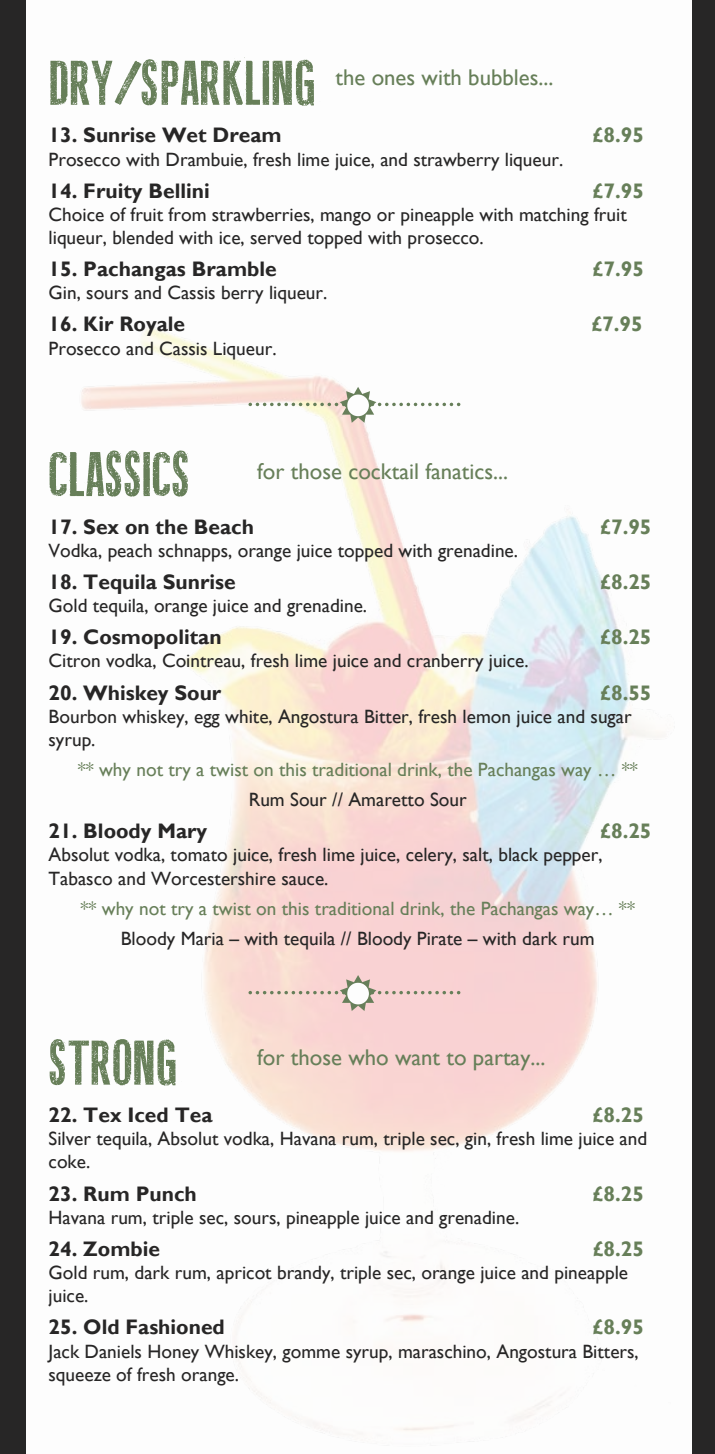
<style>
.page{position:relative;width:715px;height:1454px;background:#fff}
.page>*{position:absolute;margin:0;border:0;box-sizing:border-box;transform-origin:0 0}
.t1{font:63px "Fine Eroded";color:#677f59;scale:1.06 1}
.t2{font:22.75px "Gill Sans";color:#677f59}
.t3{font:700 21px "Gill Sans";color:#272626}
.t4{font:700 21px "Gill Sans";color:#677f59}
.t5{font:19.25px/23.1px "Gill Sans";color:#272626}
.t6{font:19.25px "Gill Sans";color:#677f59}
</style>
<div class="page">
<div style="left:0;top:0;width:714px;height:1453px;background:#272626"></div>
<div style="left:26px;top:0;width:665px;height:1453px;background:#fdfdfd"></div>
<img style="left:81px;top:327px;width:611px;height:1126px">
<svg style="left:250px;top:386px;width:215px;height:37px"></svg>
<svg style="left:250px;top:974px;width:215px;height:37px;background:#f4d3d0"></svg>
<h1 class="t1" style="left:49px;top:50px;width:253px">DRY/SPARKLING</h1>
<p class="t2" style="left:335px;top:64px;width:219px">the ones with bubbles...</p>
<p class="t3" style="left:49px;top:123px;width:234px">13. Sunrise Wet Dream</p>
<p class="t4" style="left:592px;top:123px;width:53px">£8.95</p>
<p class="t5" style="left:49px;top:148px;width:516px">Prosecco with Drambuie, fresh lime juice, and strawberry liqueur.</p>
<p class="t3" style="left:49px;top:178px;width:163px">14. Fruity Bellini</p>
<p class="t4" style="left:592px;top:178px;width:53px">£7.95</p>
<p class="t5" style="left:49px;top:203px;width:579px">Choice of fruit from strawberries, mango or pineapple with matching fruit liqueur, blended with ice, served topped with prosecco.</p>
<p class="t3" style="left:49px;top:256px;width:229px">15. Pachangas Bramble</p>
<p class="t4" style="left:592px;top:256px;width:53px">£7.95</p>
<p class="t5" style="left:49px;top:282px;width:280px">Gin, sours and Cassis berry liqueur.</p>
<p class="t3" style="left:49px;top:312px;width:138px">16. Kir Royale</p>
<p class="t4" style="left:591px;top:312px;width:53px">£7.95</p>
<p class="t5" style="left:49px;top:337px;width:229px">Prosecco and Cassis Liqueur.</p>
<h1 class="t1" style="left:49px;top:441px;width:135px">CLASSICS</h1>
<p class="t2" style="left:257px;top:458px;width:252px">for those cocktail fanatics...</p>
<p class="t3" style="left:49px;top:514px;width:207px">17. Sex on the Beach</p>
<p class="t4" style="left:600px;top:514px;width:53px">£7.95</p>
<p class="t5" style="left:49px;top:539px;width:471px">Vodka, peach schnapps, orange juice topped with grenadine.</p>
<p class="t3" style="left:49px;top:569px;width:189px">18. Tequila Sunrise</p>
<p class="t4" style="left:600px;top:569px;width:53px">£8.25</p>
<p class="t5" style="left:49px;top:594px;width:320px">Gold tequila, orange juice and grenadine.</p>
<p class="t3" style="left:49px;top:624px;width:174px">19. Cosmopolitan</p>
<p class="t4" style="left:600px;top:624px;width:53px">£8.25</p>
<p class="t5" style="left:49px;top:650px;width:481px">Citron vodka, Cointreau, fresh lime juice and cranberry juice.</p>
<p class="t3" style="left:49px;top:680px;width:174px">20. Whiskey Sour</p>
<p class="t4" style="left:600px;top:680px;width:53px">£8.55</p>
<p class="t5" style="left:49px;top:705px;width:584px">Bourbon whiskey, egg white, Angostura Bitter, fresh lemon juice and sugar syrup.</p>
<p class="t6" style="left:78px;top:758px;width:561px">** why not try a twist on this traditional drink, the Pachangas way … **</p>
<p class="t5" style="left:248px;top:788px;width:219px">Rum Sour // Amaretto Sour</p>
<p class="t3" style="left:49px;top:818px;width:160px">21. Bloody Mary</p>
<p class="t4" style="left:600px;top:818px;width:53px">£8.25</p>
<p class="t5" style="left:49px;top:843px;width:555px">Absolut vodka, tomato juice, fresh lime juice, celery, salt, black pepper,<br>Tabasco and Worcestershire sauce.</p>
<p class="t6" style="left:80px;top:897px;width:556px">** why not try a twist on this traditional drink, the Pachangas way… **</p>
<p class="t5" style="left:121px;top:927px;width:475px">Bloody Maria – with tequila // Bloody Pirate – with dark rum</p>
<h1 class="t1" style="left:49px;top:1029px;width:123px">STRONG</h1>
<p class="t2" style="left:257px;top:1044px;width:289px">for those who want to partay...</p>
<p class="t3" style="left:49px;top:1102px;width:165px">22. Tex Iced Tea</p>
<p class="t4" style="left:592px;top:1102px;width:53px">£8.25</p>
<p class="t5" style="left:49px;top:1127px;width:600px">Silver tequila, Absolut vodka, Havana rum, triple sec, gin, fresh lime juice and coke.</p>
<p class="t3" style="left:49px;top:1181px;width:150px">23. Rum Punch</p>
<p class="t4" style="left:592px;top:1181px;width:53px">£8.25</p>
<p class="t5" style="left:49px;top:1206px;width:472px">Havana rum, triple sec, sours, pineapple juice and grenadine.</p>
<p class="t3" style="left:49px;top:1236px;width:113px">24. Zombie</p>
<p class="t4" style="left:592px;top:1236px;width:53px">£8.25</p>
<p class="t5" style="left:49px;top:1261px;width:581px">Gold rum, dark rum, apricot brandy, triple sec, orange juice and pineapple juice.</p>
<p class="t3" style="left:49px;top:1314px;width:178px">25. Old Fashioned</p>
<p class="t4" style="left:592px;top:1314px;width:53px">£8.95</p>
<p class="t5" style="left:49px;top:1339px;width:591px">Jack Daniels Honey Whiskey, gomme syrup, maraschino, Angostura Bitters, squeeze of fresh orange.</p>
</div>
